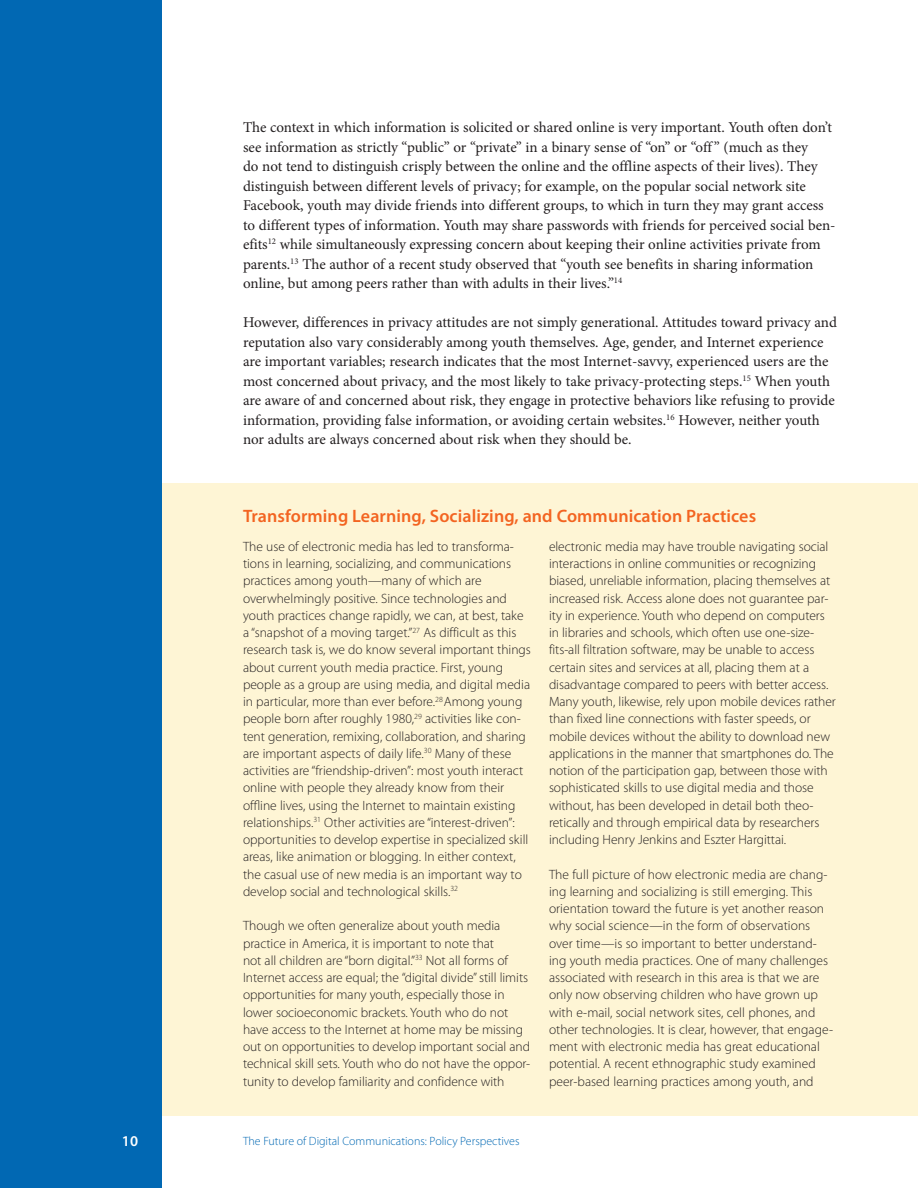
<style>
.page{position:relative;width:918px;height:1188px;background:#fff}
.page>*{position:absolute;margin:0;border:0;box-sizing:border-box;transform-origin:0 0}
.Sidebar__Head{font:600 18px "Myriad Pro";letter-spacing:.005em;color:#f36421}
.Text__Body_Text{font:15px/19.5px "Minion Pro";color:#231f20}
.t1{font:600 15px "Myriad Pro";color:#fff}
.Sidebar_Text{font:300 13.5px/17.2px "Myriad Pro";color:#231f20}
.t2{font:300 12px "Myriad Pro";color:#0168b3}
</style>
<div class="page">
<div style="left:160px;top:483px;width:758px;height:633px;background:#fef5d5"></div>
<div style="left:0;top:0;width:162px;height:1188px;background:#0168b3"></div>
<p class="Text__Body_Text" style="left:243px;top:118px;width:594px">The context in which information is solicited or shared online is very important. Youth often don’t see information as strictly “public” or “private” in a binary sense of “on” or “off ” (much as they<br>do not tend to distinguish crisply between the online and the offline aspects of their lives). They distinguish between different levels of privacy; for example, on the popular social network site Facebook, youth may divide friends into different groups, to which in turn they may grant access to different types of information. Youth may share passwords with friends for perceived social ben&shy;efits<sup>12</sup> while simultaneously expressing concern about keeping their online activities private from parents.<sup>13</sup> The author of a recent study observed that “youth see benefits in sharing information online, but among peers rather than with adults in their lives.”<sup>14</sup></p>
<p class="Text__Body_Text" style="left:243px;top:313px;width:595px">However, differences in privacy attitudes are not simply generational. Attitudes toward privacy and reputation also vary considerably among youth themselves. Age, gender, and Internet experience are important variables; research indicates that the most Internet-savvy, experienced users are the most concerned about privacy, and the most likely to take privacy-protecting steps.<sup>15</sup> When youth are aware of and concerned about risk, they engage in protective behaviors like refusing to provide information, providing false information, or avoiding certain websites.<sup>16</sup> However, neither youth nor adults are always concerned about risk when they should be.</p>
<p class="Sidebar__Head" style="left:243px;top:505px;width:515px">Transforming Learning, Socializing, and Communication Practices</p>
<p class="Sidebar_Text" style="left:243px;top:538px;width:290px">The use of electronic media has led to transforma&shy;tions in learning, socializing, and communications practices among youth—many of which are overwhelmingly positive. Since technologies and youth practices change rapidly, we can, at best, take a “snapshot of a moving target.”<sup>27</sup> As difficult as this research task is, we do know several important things about current youth media practice. First, young people as a group are using media, and digital media in particular, more than ever before.<sup>28</sup>Among young people born after roughly 1980,<sup>29</sup> activities like con&shy;tent generation, remixing, collaboration, and sharing are important aspects of daily life.<sup>30</sup> Many of these activities are “friendship-driven”: most youth interact online with people they already know from their offline lives, using the Internet to maintain existing relationships.<sup>31</sup> Other activities are “interest-driven”: opportunities to develop expertise in specialized skill areas, like animation or blogging. In either context, the casual use of new media is an important way to develop social and technological skills.<sup>32</sup></p>
<p class="Sidebar_Text" style="left:243px;top:917px;width:289px">Though we often generalize about youth media practice in America, it is important to note that<br>not all children are “born digital.”<sup>33</sup> Not all forms of Internet access are equal; the “digital divide” still limits opportunities for many youth, especially those in lower socioeconomic brackets. Youth who do not have access to the Internet at home may be missing out on opportunities to develop important social and technical skill sets. Youth who do not have the oppor&shy;tunity to develop familiarity and confidence with</p>
<p class="Sidebar_Text" style="left:549px;top:538px;width:288px">electronic media may have trouble navigating social interactions in online communities or recognizing biased, unreliable information, placing themselves at increased risk. Access alone does not guarantee par&shy;ity in experience. Youth who depend on computers in libraries and schools, which often use one-size&shy;fits-all filtration software, may be unable to access certain sites and services at all, placing them at a disadvantage compared to peers with better access.<br>Many youth, likewise, rely upon mobile devices rather than fixed line connections with faster speeds, or mobile devices without the ability to download new applications in the manner that smartphones do. The notion of the participation gap, between those with sophisticated skills to use digital media and those without, has been developed in detail both theo&shy;retically and through empirical data by researchers including Henry Jenkins and Eszter Hargittai.</p>
<p class="Sidebar_Text" style="left:549px;top:865px;width:286px">The full picture of how electronic media are chang&shy;ing learning and socializing is still emerging. This orientation toward the future is yet another reason why social science—in the form of observations over time—is so important to better understand&shy;ing youth media practices. One of many challenges associated with research in this area is that we are only now observing children who have grown up with e-mail, social network sites, cell phones, and other technologies. It is clear, however, that engage&shy;ment with electronic media has great educational potential. A recent ethnographic study examined peer-based learning practices among youth, and</p>
<p class="t1" style="left:122px;top:1131px;width:18px">10</p>
<p class="t2" style="left:243px;top:1133px;width:278px">The Future of Digital Communications: Policy Perspectives</p>
</div>
